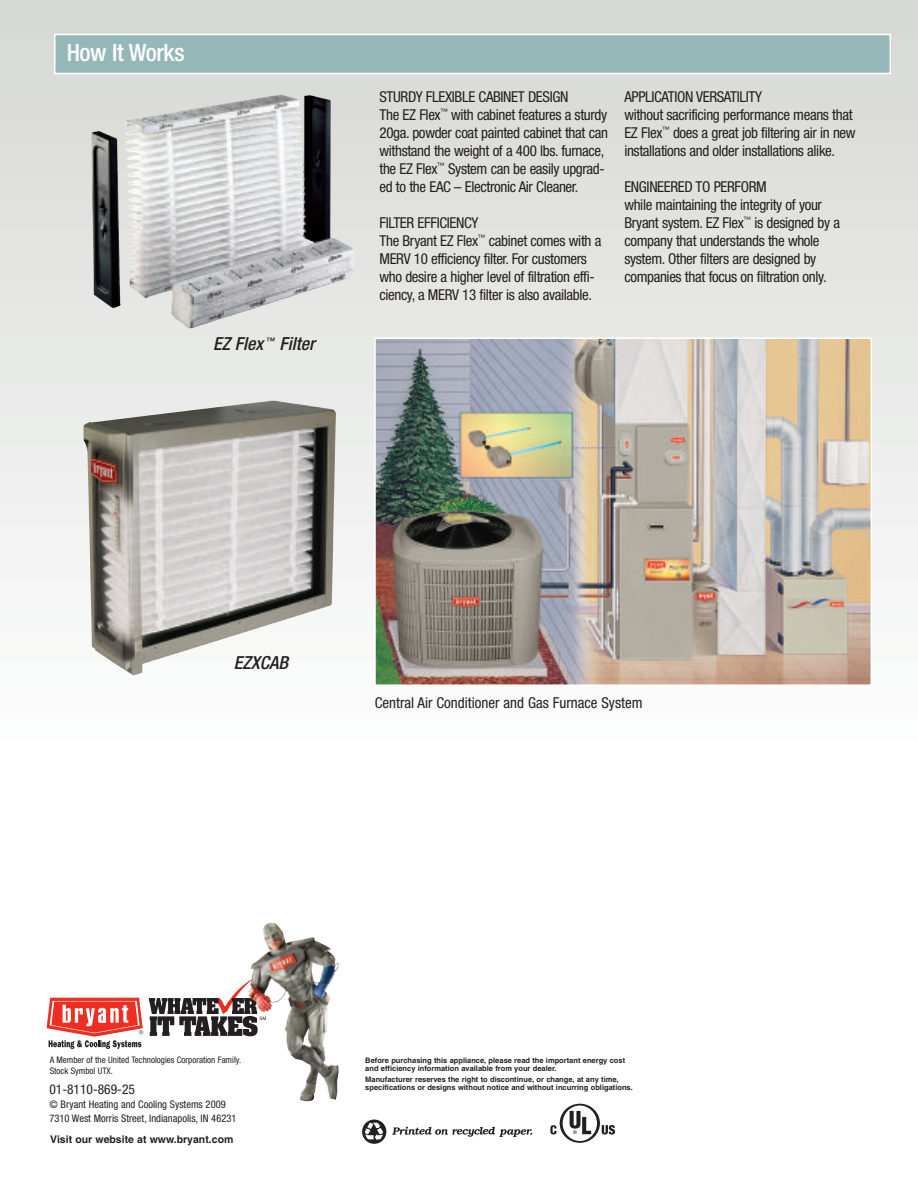
<style>
.page{position:relative;width:918px;height:1188px;background:#fff}
.page>*{position:absolute;margin:0;border:0;box-sizing:border-box;transform-origin:0 0}
.t1{font:500 condensed 24px "Helvetica Neue";letter-spacing:-.015em;color:#fff}
.t2{font:italic 500 condensed 18px "Helvetica Neue";color:#231f20}
.t3{font:condensed 15px/18px "Helvetica Neue";letter-spacing:-.025em;color:#231f20}
.t4{font:condensed 15px "Helvetica Neue";color:#231f20}
.t5{font:condensed 13.5px "Helvetica Neue";color:#231f20}
.t6{font:condensed 10.5px/14.2px "Helvetica Neue";color:#231f20}
.t7{font:700 10.5px "Helvetica";color:#231f20}
.t8{font:condensed 9px/10.8px "Helvetica Neue";color:#231f20}
.t9{font:700 7.5px/8.2px "Helvetica";color:#231f20}
</style>
<div class="page">
<div style="left:0;top:0;width:918px;height:14px;background:#d6d8d4"></div>
<div style="left:0;top:10px;width:918px;height:31px;background:#d7d9d6"></div>
<div style="left:0;top:37px;width:918px;height:31px;background:#d9dbd7"></div>
<div style="left:0;top:64px;width:918px;height:31px;background:#dadcd9"></div>
<div style="left:0;top:91px;width:918px;height:31px;background:#dbdcd9"></div>
<svg style="left:0;top:118px;width:918px;height:27px;background:#d4d5d2"></svg>
<svg style="left:0;top:145px;width:918px;height:27px;background:#d5d6d4"></svg>
<svg style="left:0;top:172px;width:918px;height:27px;background:#d5d5d3"></svg>
<svg style="left:0;top:199px;width:918px;height:27px;background:#d4d5d3"></svg>
<svg style="left:0;top:226px;width:918px;height:27px;background:#d4d5d3"></svg>
<svg style="left:0;top:253px;width:918px;height:27px;background:#d4d4d3"></svg>
<svg style="left:0;top:280px;width:918px;height:27px;background:#d8d8d7"></svg>
<div style="left:0;top:307px;width:918px;height:31px;background:#e7e7e5"></div>
<div style="left:0;top:334px;width:918px;height:31px;background:#e7e9e6"></div>
<div style="left:0;top:361px;width:918px;height:31px;background:#e8eae8"></div>
<div style="left:0;top:388px;width:918px;height:31px;background:#eaebea"></div>
<div style="left:0;top:415px;width:918px;height:31px;background:#ebedeb"></div>
<div style="left:0;top:442px;width:918px;height:31px;background:#edeeed"></div>
<div style="left:0;top:469px;width:918px;height:31px;background:#eff0ef"></div>
<div style="left:0;top:496px;width:918px;height:31px;background:#f0f1f0"></div>
<div style="left:0;top:523px;width:918px;height:31px;background:#f2f3f2"></div>
<div style="left:0;top:551px;width:918px;height:30px;background:#f3f4f3"></div>
<div style="left:0;top:578px;width:918px;height:30px;background:#f5f6f5"></div>
<div style="left:0;top:605px;width:918px;height:30px;background:#f6f7f7"></div>
<div style="left:0;top:632px;width:918px;height:30px;background:#f8f8f7"></div>
<div style="left:0;top:659px;width:918px;height:30px;background:#f9fafa"></div>
<div style="left:0;top:686px;width:918px;height:30px;background:#fbfbfb"></div>
<div style="left:55px;top:34px;width:835px;height:40px;background:#96b7b8"></div>
<div style="left:54px;top:34px;width:837px;height:40px;border:2px solid #fff"></div>
<svg style="left:392px;top:1127px;width:140px;height:10px"></svg>
<svg style="left:362px;top:1120px;width:24px;height:24px"></svg>
<svg style="left:47px;top:998px;width:96px;height:51px"></svg>
<svg style="left:149px;top:979px;width:117px;height:57px"></svg>
<svg style="left:570px;top:1111px;width:21px;height:23px"></svg>
<div style="left:560px;top:1103px;width:40px;height:40px;border:2px solid #231f20;border-radius:50%"></div>
<svg style="left:550px;top:1125px;width:7px;height:10px"></svg>
<svg style="left:602px;top:1125px;width:13px;height:10px"></svg>
<img style="left:377px;top:341px;width:492px;height:342px">
<div style="left:374px;top:338px;width:498px;height:348px;border:2px solid #fff"></div>
<img style="left:292px;top:116px;width:10px;height:31px">
<img style="left:83px;top:400px;width:253px;height:275px">
<img style="left:328px;top:949px;width:11px;height:31px">
<h1 class="t1" style="left:67px;top:44px;width:119px">How It Works</h1>
<p class="t2" style="left:213px;top:337px;width:103px">EZ Flex <sup>™</sup> Filter</p>
<p class="t3" style="left:380px;top:89px;width:230px">STURDY FLEXIBLE CABINET DESIGN<br>The EZ Flex<sup>™</sup> with cabinet features a sturdy 20ga. powder coat painted cabinet that can withstand the weight of a 400 lbs. furnace, the EZ Flex<sup>™</sup> System can be easily upgrad&shy;ed to the EAC – Electronic Air Cleaner.</p>
<p class="t3" style="left:380px;top:215px;width:223px">FILTER EFFICIENCY<br>The Bryant EZ Flex<sup>™</sup> cabinet comes with a MERV 10 efficiency filter. For customers who desire a higher level of filtration effi&shy;ciency, a MERV 13 filter is also available.</p>
<p class="t3" style="left:624px;top:89px;width:233px">APPLICATION VERSATILITY<br>without sacrificing performance means that EZ Flex<sup>™</sup> does a great job filtering air in new installations and older installations alike.</p>
<p class="t3" style="left:624px;top:179px;width:217px">ENGINEERED TO PERFORM<br>while maintaining the integrity of your Bryant system. EZ Flex<sup>™</sup> is designed by a company that understands the whole system. Other filters are designed by companies that focus on filtration only.</p>
<p class="t2" style="left:234px;top:656px;width:56px">EZXCAB</p>
<p class="t4" style="left:375px;top:697px;width:269px">Central Air Conditioner and Gas Furnace System</p>
<p class="t8" style="left:50px;top:1055px;width:193px">A Member of the United Technologies Corporation Family.<br>Stock Symbol UTX.</p>
<p class="t5" style="left:49px;top:1084px;width:87px">01-8110-869-25</p>
<p class="t6" style="left:49px;top:1098px;width:189px">© Bryant Heating and Cooling Systems 2009<br>7310 West Morris Street, Indianapolis, IN 46231</p>
<p class="t7" style="left:50px;top:1135px;width:185px">Visit our website at www.bryant.com</p>
<p class="t9" style="left:365px;top:1057px;width:261px">Before purchasing this appliance, please read the important energy cost and efficiency information available from your dealer.</p>
<p class="t9" style="left:365px;top:1076px;width:269px">Manufacturer reserves the right to discontinue, or change, at any time, specifications or designs without notice and without incurring obligations.</p>
</div>
